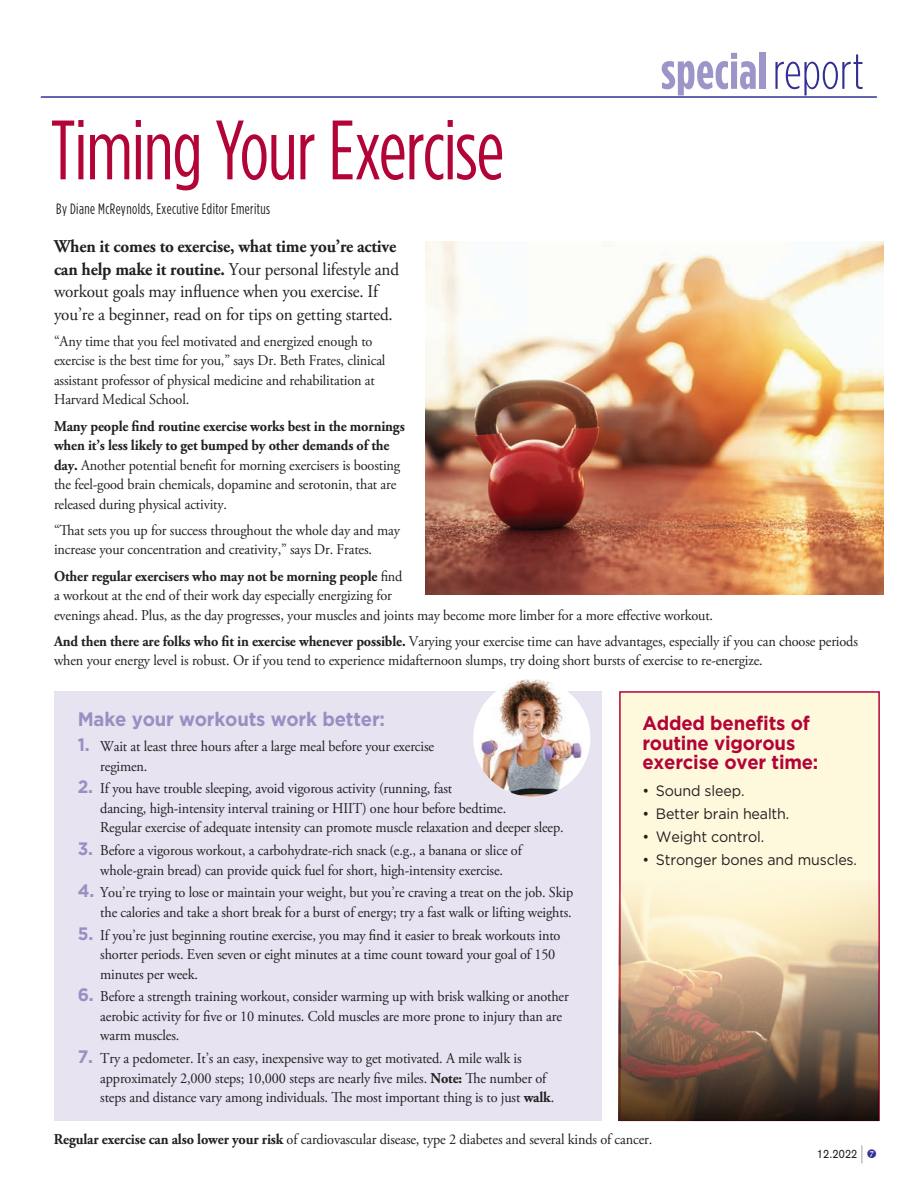
<style>
.page{position:relative;width:918px;height:1188px;background:#fff}
.page>*{position:absolute;margin:0;border:0;box-sizing:border-box;transform-origin:0 0}
.Subhead_HOPE__sans_s{font:84px "Gotham Condensed";letter-spacing:-.015em;color:#b30437;scale:.95 1}
.MainHeadline_HOPE{font:700 51px "Gotham Condensed";letter-spacing:.01em;color:#9c95c8}
.Main_Body_Text_HOPE{font:24px "Akzidenz Grotesk";color:#8a8c8f;scale:.45 1}
.t1{font:700 19.5px/19.5px "Gotham";letter-spacing:-.01em;color:#b30437;scale:.95 1}
.t2{font:700 19.5px "Gotham";letter-spacing:-.01em;color:#9c8dc3;scale:.95 1}
.t3{font:18px/22.5px "Adobe Garamond Pro";letter-spacing:-.01em;color:#231f20;scale:.95 1}
.t4{font:15px/19.5px "Adobe Garamond Pro";letter-spacing:-.01em;color:#231f20;scale:.95 1}
.t5{font:15px "Gotham";letter-spacing:-.01em;color:#231f20;scale:.95 1}
.t6{font:15px "Gotham Condensed";letter-spacing:.03em;color:#231f20;scale:.95 1}
.Main_Body_Text_HOPE-2{font:12px "Akzidenz Grotesk";letter-spacing:.02em;color:#231f20;scale:.9 1}
.s1{font-weight:300;color:#323092}
.s2{font-weight:700}
.s3{font-family:"Gotham";font-weight:700;font-size:18px;color:#9c8dc3}
</style>
<div class="page">
<hr style="left:41px;top:96px;width:835px;height:2px;background:#323092">
<div style="left:619px;top:691px;width:261px;height:430px;background:#fef8dd;border:2px solid #b30437"></div>
<div style="left:54px;top:691px;width:548px;height:430px;background:#e7e3f1"></div>
<img style="left:426px;top:242px;width:457px;height:352px">
<img style="left:619px;top:880px;width:259px;height:240px">
<img style="left:473px;top:679px;width:117px;height:117px;border-radius:59px">
<p class="Subhead_HOPE__sans_s" style="left:51px;top:102px;width:479px">Timing Your Exercise</p>
<p class="t6" style="left:56px;top:200px;width:227px">By Diane McReynolds, Executive Editor Emeritus</p>
<p class="MainHeadline_HOPE" style="left:661px;top:41px;width:204px">special<span class="s1">report</span></p>
<p class="t3" style="left:54px;top:236px;width:365px"><span class="s2">When it comes to exercise, what time you’re active can help make it routine.</span> Your personal lifestyle and workout goals may influence when you exercise. If you’re a beginner, read on for tips on getting started.</p>
<p class="t4" style="left:54px;top:332px;width:350px">“Any time that you feel motivated and energized enough to exercise is the best time for you,” says Dr. Beth Frates, clinical assistant professor of physical medicine and rehabilitation at Harvard Medical School.</p>
<p class="t4" style="left:54px;top:417px;width:371px"><span class="s2">Many people find routine exercise works best in the mornings when it’s less likely to get bumped by other demands of the day.</span> Another potential benefit for morning exercisers is boosting the feel-good brain chemicals, dopamine and serotonin, that are released during physical activity.</p>
<p class="t4" style="left:54px;top:521px;width:366px">“That sets you up for success throughout the whole day and may increase your concentration and creativity,” says Dr. Frates.</p>
<p class="t4" style="left:54px;top:567px;width:695px"><span class="s2">Other regular exercisers who may not be morning people</span> find<br>a workout at the end of their work day especially energizing for<br>evenings ahead. Plus, as the day progresses, your muscles and joints may become more limber for a more effective workout.</p>
<p class="t4" style="left:54px;top:632px;width:848px"><span class="s2">And then there are folks who fit in exercise whenever possible.</span> Varying your exercise time can have advantages, especially if you can choose periods when your energy level is robust. Or if you tend to experience midafternoon slumps, try doing short bursts of exercise to re-energize.</p>
<p class="t2" style="left:78px;top:706px;width:325px">Make your workouts work better:</p>
<p class="t4" style="left:100px;top:737px;width:353px;text-indent:-22px"><span class="s3">1.</span> Wait at least three hours after a large meal before your exercise regimen.</p>
<p class="t4" style="left:100px;top:779px;width:489px;text-indent:-22px"><span class="s3">2.</span> If you have trouble sleeping, avoid vigorous activity (running, fast<br>dancing, high-intensity interval training or HIIT) one hour before bedtime.<br>Regular exercise of adequate intensity can promote muscle relaxation and deeper sleep.</p>
<p class="t4" style="left:78px;top:841px;width:469px;text-align:center"><span class="s3">3.</span> Before a vigorous workout, a carbohydrate-rich snack (e.g., a banana or slice of whole-grain bread) can provide quick fuel for short, high-intensity exercise.</p>
<p class="t4" style="left:78px;top:883px;width:523px;text-align:right"><span class="s3">4.</span> You’re trying to lose or maintain your weight, but you’re craving a treat on the job. Skip the calories and take a short break for a burst of energy; try a fast walk or lifting weights.</p>
<p class="t4" style="left:100px;top:926px;width:486px;text-indent:-22px"><span class="s3">5.</span> If you’re just beginning routine exercise, you may find it easier to break workouts into shorter periods. Even seven or eight minutes at a time count toward your goal of 150 minutes per week.</p>
<p class="t4" style="left:100px;top:987px;width:495px;text-indent:-22px"><span class="s3">6.</span> Before a strength training workout, consider warming up with brisk walking or another aerobic activity for five or 10 minutes. Cold muscles are more prone to injury than are warm muscles.</p>
<p class="t4" style="left:100px;top:1049px;width:479px;text-indent:-22px"><span class="s3">7.</span> Try a pedometer. It’s an easy, inexpensive way to get motivated. A mile walk is approximately 2,000 steps; 10,000 steps are nearly five miles. <span class="s2">Note:</span> The number of steps and distance vary among individuals. The most important thing is to just <span class="s2">walk</span>.</p>
<p class="t1" style="left:642px;top:714px;width:187px">Added benefits of routine vigorous exercise over time:</p>
<p class="t5" style="left:642px;top:781px;width:109px">• Sound sleep.</p>
<p class="t5" style="left:642px;top:804px;width:156px">• Better brain health.</p>
<p class="t5" style="left:642px;top:827px;width:130px">• Weight control.</p>
<p class="t5" style="left:642px;top:850px;width:228px">• Stronger bones and muscles.</p>
<p class="t4" style="left:54px;top:1130px;width:631px"><span class="s2">Regular exercise can also lower your risk</span> of cardiovascular disease, type 2 diabetes and several kinds of cancer.</p>
<p class="Main_Body_Text_HOPE" style="left:847px;top:1140px;width:7px">|</p>
<p class="Main_Body_Text_HOPE" style="left:861px;top:1140px;width:7px">|</p>
<p class="Main_Body_Text_HOPE-2" style="left:804px;top:1147px;width:46px">03.20 2</p>
<p class="Main_Body_Text_HOPE-2" style="left:817px;top:1147px;width:46px">12.2022</p>
</div>
